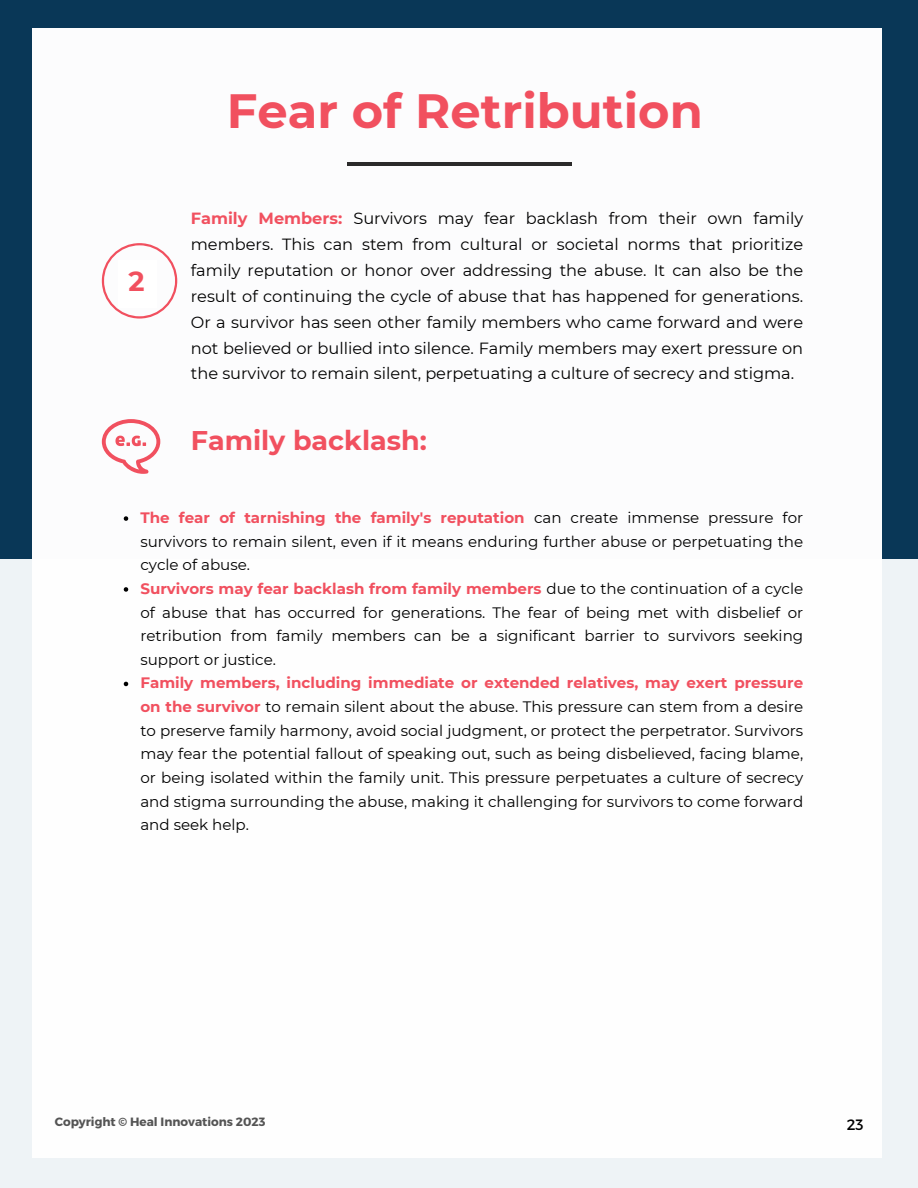
<style>
.page{position:relative;width:918px;height:1188px;background:#fff}
.page>*{position:absolute;margin:0;border:0;box-sizing:border-box;transform-origin:0 0}
.t1{font:700 48px "Montserrat";color:#f1505f}
.t2{font:700 27.3px "Montserrat";color:#f1505f}
.t3{font:700 27px "Montserrat";color:#f1505f}
.t4{font:16.2px/25.8px "Montserrat";color:#000;text-align:justify}
.t5{font:15.15px/23.7px "Montserrat";color:#000;text-align:justify}
.t6{font:15px "Montserrat";color:#000}
.t7{font:12px "Trueno Bd";color:#545454}
.s1{font-weight:700;color:#f1505f}
</style>
<div class="page">
<div style="left:0;top:0;width:918px;height:559px;background:#043353"></div>
<div style="left:0;top:559px;width:918px;height:629px;background:#eef3f6"></div>
<div style="left:33px;top:29px;width:849px;height:1129px;background:#fff"></div>
<hr style="left:347px;top:163px;width:224px;height:2px;background:#2b2a2a">
<svg style="left:102px;top:243px;width:75px;height:76px"></svg>
<div style="left:119px;top:260px;width:38px;height:47px;background:#fff"></div>
<svg style="left:124px;top:516px;width:4px;height:5px"></svg>
<svg style="left:124px;top:587px;width:4px;height:5px"></svg>
<svg style="left:124px;top:682px;width:4px;height:4px"></svg>
<svg style="left:102px;top:419px;width:58px;height:55px"></svg>
<p class="t2" style="left:128px;top:264px;width:18px">2</p>
<p class="t1" style="left:227px;top:81px;width:477px">Fear of Retribution</p>
<p class="t4" style="left:191px;top:205px;width:614px"><span class="s1">Family Members:</span> Survivors may fear backlash from their own family members. This can stem from cultural or societal norms that prioritize family reputation or honor over addressing the abuse. It can also be the result of continuing the cycle of abuse that has happened for generations.<br>Or a survivor has seen other family members who came forward and were not believed or bullied into silence. Family members may exert pressure on the survivor to remain silent, perpetuating a culture of secrecy and stigma.</p>
<p class="t3" style="left:191px;top:423px;width:238px">Family backlash:</p>
<p class="t5" style="left:140px;top:506px;width:664px"><span class="s1">The fear of tarnishing the family's reputation</span> can create immense pressure for survivors to remain silent, even if it means enduring further abuse or perpetuating the cycle of abuse.</p>
<p class="t5" style="left:140px;top:577px;width:664px"><span class="s1">Survivors may fear backlash from family members</span> due to the continuation of a cycle of abuse that has occurred for generations. The fear of being met with disbelief or retribution from family members can be a significant barrier to survivors seeking support or justice.</p>
<p class="t5" style="left:140px;top:671px;width:664px"><span class="s1">Family members, including immediate or extended relatives, may exert pressure on the survivor</span> to remain silent about the abuse. This pressure can stem from a desire to preserve family harmony, avoid social judgment, or protect the perpetrator. Survivors may fear the potential fallout of speaking out, such as being disbelieved, facing blame, or being isolated within the family unit. This pressure perpetuates a culture of secrecy and stigma surrounding the abuse, making it challenging for survivors to come forward and seek help.</p>
<p class="t7" style="left:55px;top:1114px;width:212px">Copyright © Heal Innovations 2023</p>
<p class="t6" style="left:847px;top:1115px;width:18px">23</p>
</div>
